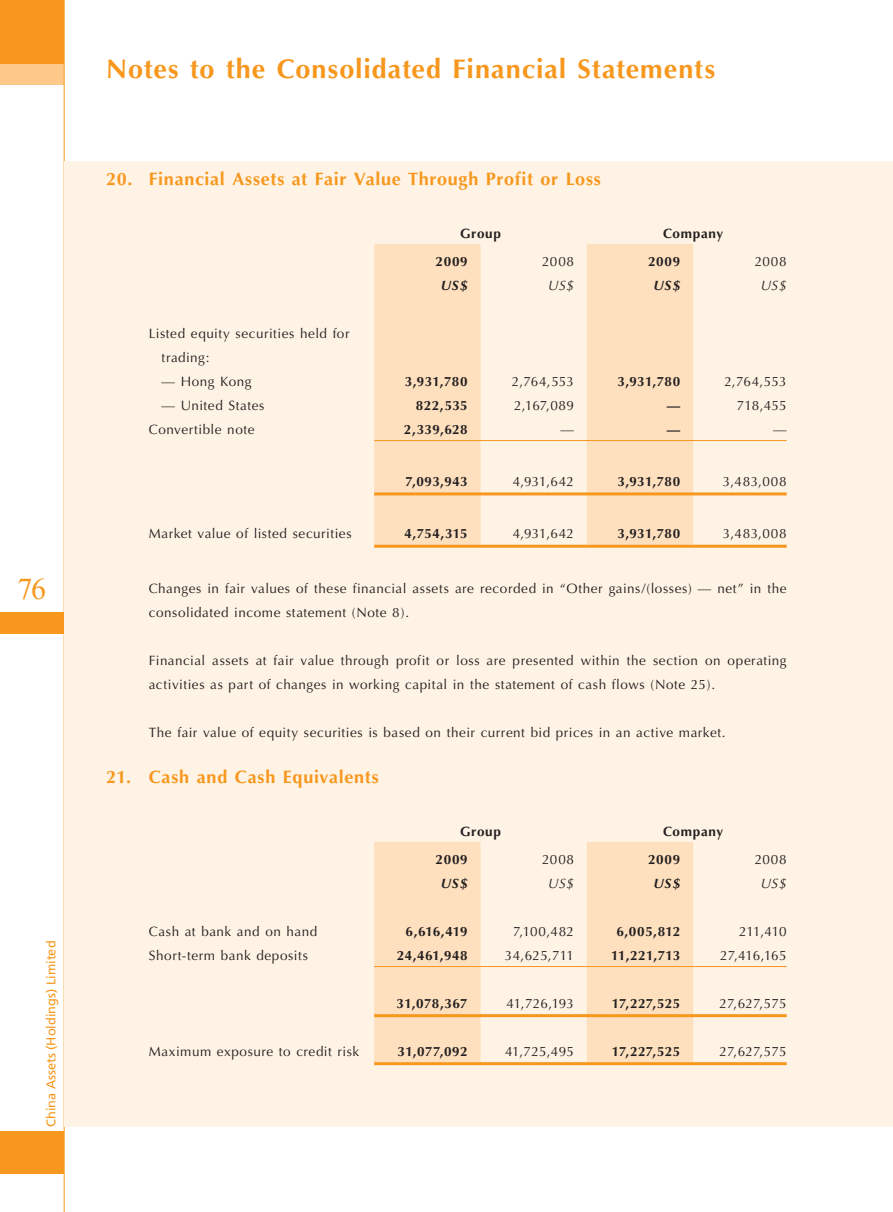
<style>
.page{position:relative;width:893px;height:1212px;background:#fff}
.page>*{position:absolute;margin:0;border:0;box-sizing:border-box;transform-origin:0 0}
.t1{font:30px "Times New Roman";color:#f7971d}
.t2{font:700 27px "Optima";letter-spacing:.035em;color:#f7971d}
.t3{font:700 18px "Optima";letter-spacing:.035em;color:#f7971d}
.t4{font:13.5px/24px "Optima";letter-spacing:.04em;color:#231f20}
.t5{font:700 13.5px "Optima";letter-spacing:.035em;color:#231f20}
.t6{font:700 13.5px "Optima";letter-spacing:.055em;color:#231f20}
.t7{font:italic 700 13.5px "Optima";letter-spacing:.045em;color:#231f20}
.t8{font:italic 13.5px "Optima";letter-spacing:.025em;color:#231f20}
.t9{font:12.75px "Frutiger";color:#f7971d}
</style>
<div class="page">
<div style="left:0;top:612px;width:64px;height:22px;background:#f7971d"></div>
<div style="left:0;top:1131px;width:64px;height:43px;background:#f7971d"></div>
<div style="left:0;top:53px;width:64px;height:32px;background:#fdc889"></div>
<div style="left:0;top:0;width:64px;height:64px;background:#f7971d"></div>
<hr style="left:64px;top:0;width:1px;height:1212px;background:#f7971d">
<div style="left:65px;top:162px;width:828px;height:965px;background:#fef3e4"></div>
<svg style="left:374px;top:244px;width:319px;height:301px;fill:#fee0bf"></svg>
<hr style="left:374px;top:440px;width:413px;height:1px;background:#f7971d">
<hr style="left:374px;top:492px;width:413px;height:3px;background:#f7971d">
<hr style="left:374px;top:545px;width:413px;height:3px;background:#f7971d">
<svg style="left:374px;top:842px;width:319px;height:220px;fill:#fee0bf"></svg>
<hr style="left:374px;top:966px;width:413px;height:1px;background:#f7971d">
<hr style="left:374px;top:1014px;width:413px;height:3px;background:#f7971d">
<hr style="left:374px;top:1062px;width:413px;height:3px;background:#f7971d">
<h1 class="t1" style="left:18px;top:572px;width:30px">76</h1>
<p class="t9" style="left:46px;top:1127px;width:188px;rotate:-90deg">China Assets (Holdings) Limited</p>
<h2 class="t2" style="left:106px;top:58px;width:610px">Notes to the Consolidated Financial Statements</h2>
<h3 class="t3" style="left:106px;top:172px;width:496px">20. Financial Assets at Fair Value Through Profit or Loss</h3>
<p class="t5" style="left:460px;top:227px;width:42px">Group</p>
<p class="t6" style="left:663px;top:227px;width:62px">Company</p>
<p class="t5" style="left:436px;top:256px;width:34px">2009</p>
<p class="t4" style="left:542px;top:250px;width:33px">2008</p>
<p class="t5" style="left:648px;top:256px;width:34px">2009</p>
<p class="t4" style="left:755px;top:250px;width:33px">2008</p>
<p class="t7" style="left:441px;top:280px;width:28px">US$</p>
<p class="t8" style="left:548px;top:280px;width:27px">US$</p>
<p class="t7" style="left:653px;top:280px;width:28px">US$</p>
<p class="t8" style="left:761px;top:280px;width:27px">US$</p>
<p class="t4" style="left:162px;top:322px;width:189px;text-indent:-13px">Listed equity securities held for trading:</p>
<p class="t4" style="left:162px;top:370px;width:92px">— Hong Kong</p>
<p class="t5" style="left:405px;top:376px;width:64px">3,931,780</p>
<p class="t4" style="left:512px;top:370px;width:64px">2,764,553</p>
<p class="t5" style="left:617px;top:376px;width:64px">3,931,780</p>
<p class="t4" style="left:724px;top:370px;width:64px">2,764,553</p>
<p class="t4" style="left:162px;top:394px;width:104px">— United States</p>
<p class="t5" style="left:416px;top:400px;width:53px">822,535</p>
<p class="t4" style="left:514px;top:394px;width:61px">2,167,089</p>
<p class="t5" style="left:667px;top:400px;width:15px">—</p>
<p class="t4" style="left:737px;top:394px;width:51px">718,455</p>
<p class="t4" style="left:149px;top:418px;width:107px">Convertible note</p>
<p class="t5" style="left:404px;top:424px;width:65px">2,339,628</p>
<p class="t4" style="left:561px;top:418px;width:15px">—</p>
<p class="t5" style="left:667px;top:424px;width:15px">—</p>
<p class="t4" style="left:773px;top:418px;width:15px">—</p>
<p class="t5" style="left:405px;top:476px;width:64px">7,093,943</p>
<p class="t4" style="left:513px;top:471px;width:63px">4,931,642</p>
<p class="t5" style="left:617px;top:476px;width:64px">3,931,780</p>
<p class="t4" style="left:723px;top:471px;width:65px">3,483,008</p>
<p class="t4" style="left:149px;top:523px;width:204px">Market value of listed securities</p>
<p class="t5" style="left:404px;top:528px;width:65px">4,754,315</p>
<p class="t4" style="left:513px;top:523px;width:63px">4,931,642</p>
<p class="t5" style="left:617px;top:528px;width:64px">3,931,780</p>
<p class="t4" style="left:723px;top:523px;width:65px">3,483,008</p>
<p class="t4" style="left:149px;top:577px;width:639px">Changes in fair values of these financial assets are recorded in “Other gains/(losses) — net” in the consolidated income statement (Note 8).</p>
<p class="t4" style="left:149px;top:649px;width:639px">Financial assets at fair value through profit or loss are presented within the section on operating activities as part of changes in working capital in the statement of cash flows (Note 25).</p>
<p class="t4" style="left:149px;top:721px;width:578px">The fair value of equity securities is based on their current bid prices in an active market.</p>
<h3 class="t3" style="left:106px;top:770px;width:274px">21. Cash and Cash Equivalents</h3>
<p class="t5" style="left:460px;top:825px;width:42px">Group</p>
<p class="t6" style="left:663px;top:825px;width:62px">Company</p>
<p class="t5" style="left:436px;top:853px;width:34px">2009</p>
<p class="t4" style="left:542px;top:848px;width:33px">2008</p>
<p class="t5" style="left:648px;top:853px;width:34px">2009</p>
<p class="t4" style="left:755px;top:848px;width:33px">2008</p>
<p class="t7" style="left:441px;top:877px;width:28px">US$</p>
<p class="t8" style="left:548px;top:877px;width:27px">US$</p>
<p class="t7" style="left:653px;top:877px;width:28px">US$</p>
<p class="t8" style="left:761px;top:877px;width:27px">US$</p>
<p class="t4" style="left:149px;top:920px;width:170px">Cash at bank and on hand</p>
<p class="t5" style="left:406px;top:925px;width:64px">6,616,419</p>
<p class="t4" style="left:513px;top:920px;width:62px">7,100,482</p>
<p class="t5" style="left:616px;top:925px;width:66px">6,005,812</p>
<p class="t4" style="left:739px;top:920px;width:49px">211,410</p>
<p class="t4" style="left:149px;top:944px;width:161px">Short-term bank deposits</p>
<p class="t5" style="left:397px;top:949px;width:72px">24,461,948</p>
<p class="t4" style="left:505px;top:944px;width:71px">34,625,711</p>
<p class="t5" style="left:611px;top:949px;width:71px">11,221,713</p>
<p class="t4" style="left:720px;top:944px;width:68px">27,416,165</p>
<p class="t5" style="left:397px;top:997px;width:73px">31,078,367</p>
<p class="t4" style="left:506px;top:992px;width:69px">41,726,193</p>
<p class="t5" style="left:612px;top:997px;width:70px">17,227,525</p>
<p class="t4" style="left:720px;top:992px;width:69px">27,627,575</p>
<p class="t4" style="left:149px;top:1040px;width:212px">Maximum exposure to credit risk</p>
<p class="t5" style="left:398px;top:1045px;width:72px">31,077,092</p>
<p class="t4" style="left:505px;top:1040px;width:71px">41,725,495</p>
<p class="t5" style="left:612px;top:1045px;width:70px">17,227,525</p>
<p class="t4" style="left:720px;top:1040px;width:69px">27,627,575</p>
</div>
